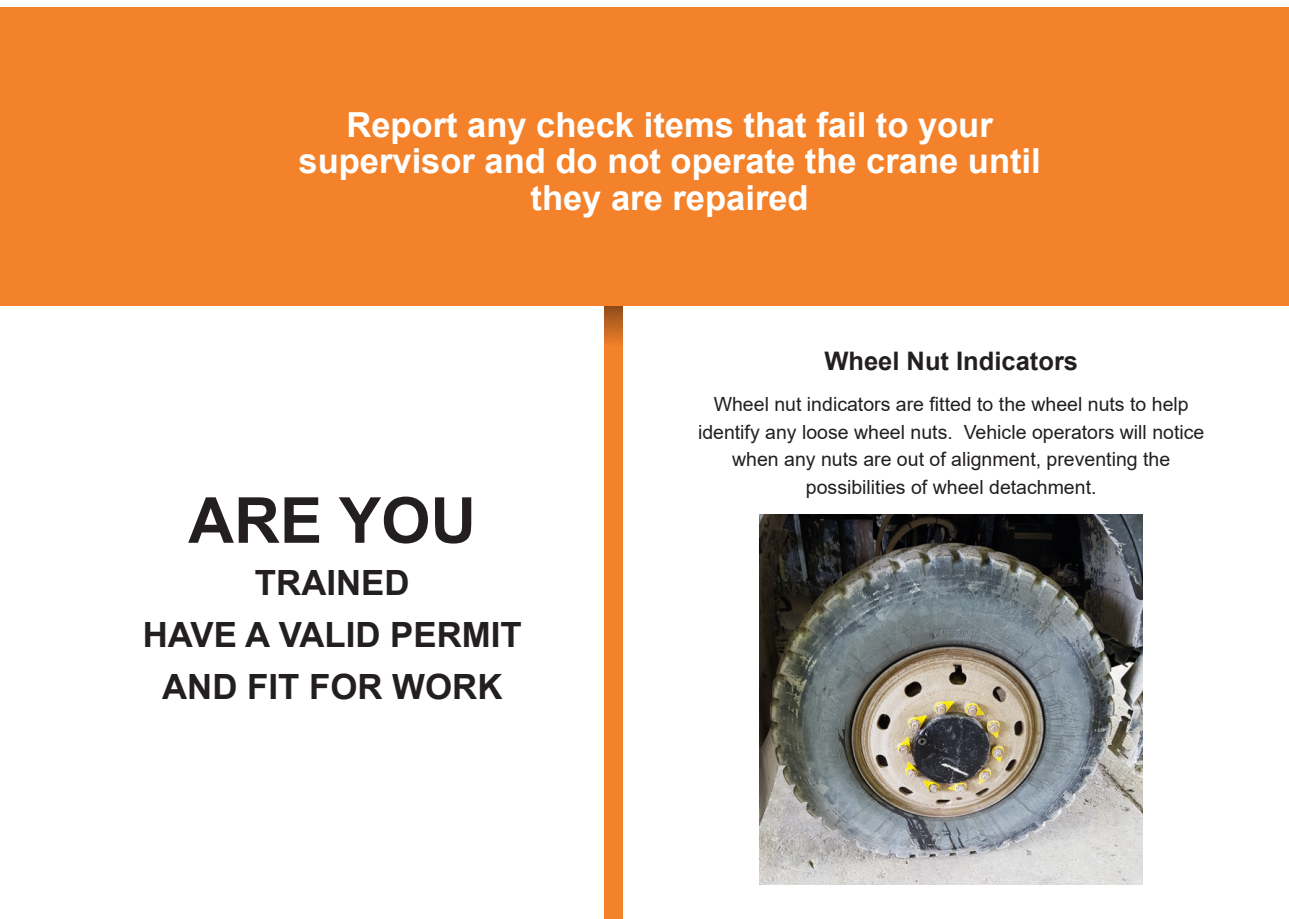
<style>
.page{position:relative;width:1289px;height:919px;background:#fff}
.page>*{position:absolute;margin:0;border:0;box-sizing:border-box;transform-origin:0 0}
.t1{font:700 63.45px "Arial";color:#231f20}
.t2{font:700 34.8px/51.9px "Arial";color:#231f20;text-align:center}
.t3{font:700 34.5px/36.6px "Arial";color:#fff;text-align:center}
.t4{font:700 25.5px "Arial";color:#231f20}
.t5{font:19.5px/27.6px "Arial";color:#231f20;text-align:center}
</style>
<div class="page">
<div style="left:0;top:8px;width:1288px;height:298px;background:#f4822b"></div>
<div style="left:604px;top:297px;width:19px;height:621px;background:#f4822b"></div>
<img style="left:759px;top:514px;width:383px;height:370px">
<div style="left:604px;top:306px;width:19px;height:40px;background:linear-gradient(to bottom,#8f4c19,#ed7f2a)"></div>
<h3 class="t3" style="left:298px;top:106px;width:743px">Report any check items that fail to your supervisor and do not operate the crane until they are repaired</h3>
<h1 class="t1" style="left:188px;top:475px;width:289px">ARE YOU</h1>
<h2 class="t2" style="left:143px;top:557px;width:380px">TRAINED<br>HAVE A VALID PERMIT<br>AND FIT FOR WORK</h2>
<h3 class="t4" style="left:824px;top:343px;width:255px">Wheel Nut Indicators</h3>
<p class="t5" style="left:698px;top:390px;width:508px">Wheel nut indicators are fitted to the wheel nuts to help identify any loose wheel nuts. Vehicle operators will notice when any nuts are out of alignment, preventing the possibilities of wheel detachment.</p>
</div>
